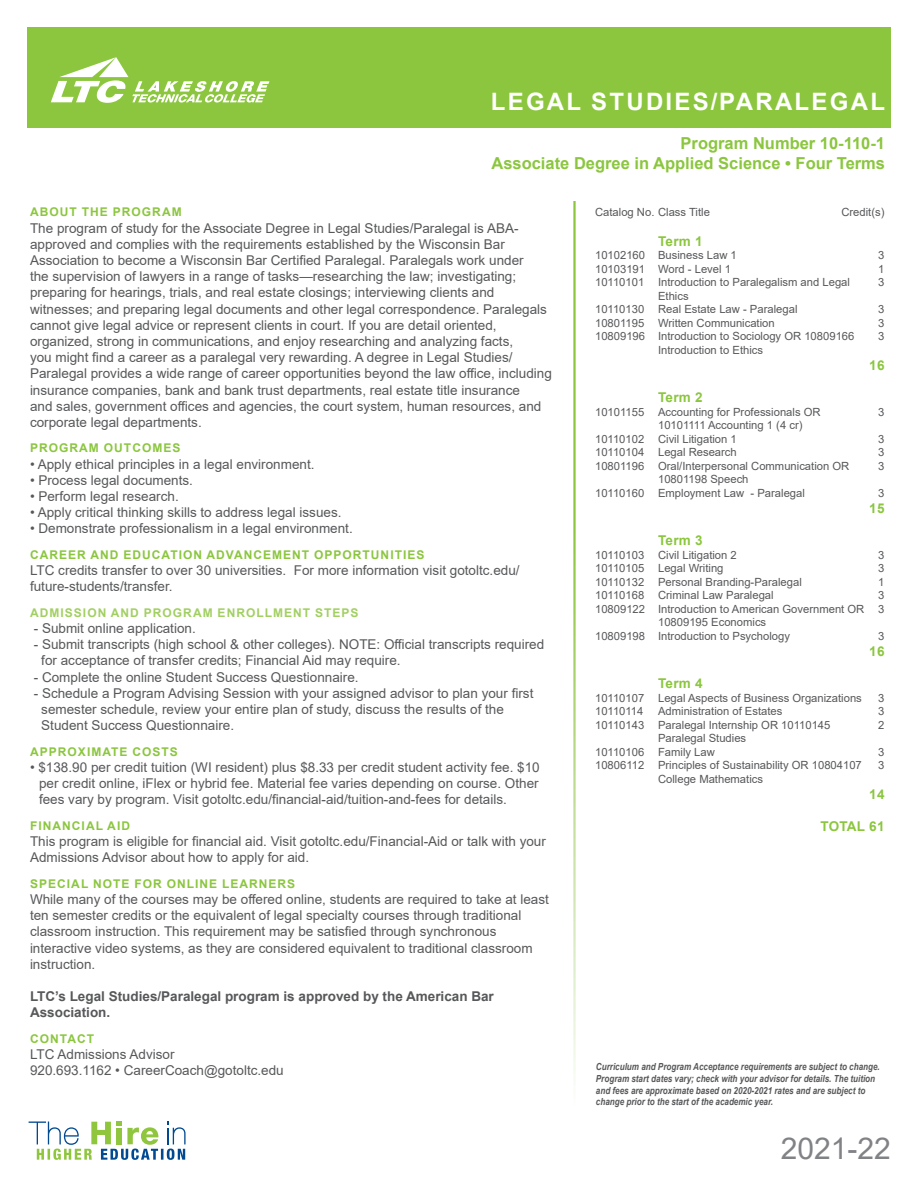
<style>
.page{position:relative;width:918px;height:1188px;background:#fff}
.page>*{position:absolute;margin:0;border:0;box-sizing:border-box;transform-origin:0 0}
.t1{font:30px "Arial";color:#808285}
.t2{font:700 24px "Arial";letter-spacing:.095em;color:#fff}
.t3{font:700 16.5px "Arial";color:#8bc63e}
.Bullet_List{font:13.5px/16.2px "Arial";color:#57585a}
.t4{font:700 13.5px/16.2px "Arial";color:#57585a}
.t5{font:700 13.5px "Arial";letter-spacing:.02em;color:#8bc63e}
.t6{font:700 12px "Arial";letter-spacing:.085em;color:#8bc63e}
.Bullet_List-2{font:700 12px "Arial";letter-spacing:.085em;color:#a2cf62}
.t7{font:11.25px "Arial";color:#57585a}
.t8{font:italic 700 9.75px/11.7px "Arial";color:#57585a;scale:.83 1}
</style>
<div class="page">
<div style="left:27px;top:27px;width:864px;height:100px;background:#8bc63e"></div>
<svg style="left:51px;top:57px;width:218px;height:46px"></svg>
<svg style="left:29px;top:1122px;width:157px;height:38px"></svg>
<p class="t2" style="left:491px;top:84px;width:396px">LEGAL STUDIES/PARALEGAL</p>
<p class="t3" style="left:681px;top:132px;width:206px">Program Number 10-110-1</p>
<p class="t3" style="left:491px;top:152px;width:395px">Associate Degree in Applied Science • Four Terms</p>
<p class="t7" style="left:595px;top:204px;width:116px">Catalog No. Class Title</p>
<p class="t7" style="left:841px;top:204px;width:45px">Credit(s)</p>
<p class="t5" style="left:658px;top:231px;width:46px">Term 1</p>
<p class="t7" style="left:595px;top:247px;width:143px">10102160 Business Law 1</p>
<p class="t7" style="left:878px;top:247px;width:8px">3</p>
<p class="t7" style="left:595px;top:261px;width:137px">10103191 Word - Level 1</p>
<p class="t7" style="left:878px;top:261px;width:8px">1</p>
<p class="t7" style="left:595px;top:274px;width:256px">10110101 Introduction to Paralegalism and Legal</p>
<p class="t7" style="left:878px;top:274px;width:8px">3</p>
<p class="t7" style="left:658px;top:288px;width:32px">Ethics</p>
<p class="t7" style="left:595px;top:301px;width:204px">10110130 Real Estate Law - Paralegal</p>
<p class="t7" style="left:878px;top:301px;width:8px">3</p>
<p class="t7" style="left:595px;top:315px;width:181px">10801195 Written Communication</p>
<p class="t7" style="left:878px;top:315px;width:8px">3</p>
<p class="t7" style="left:595px;top:328px;width:261px">10809196 Introduction to Sociology OR 10809166</p>
<p class="t7" style="left:878px;top:328px;width:8px">3</p>
<p class="t7" style="left:658px;top:342px;width:107px">Introduction to Ethics</p>
<p class="t5" style="left:869px;top:355px;width:17px">16</p>
<p class="t5" style="left:658px;top:388px;width:46px">Term 2</p>
<p class="t7" style="left:595px;top:404px;width:227px">10101155 Accounting for Professionals OR</p>
<p class="t7" style="left:878px;top:404px;width:8px">3</p>
<p class="t7" style="left:658px;top:417px;width:146px">10101111 Accounting 1 (4 cr)</p>
<p class="t7" style="left:595px;top:431px;width:143px">10110102 Civil Litigation 1</p>
<p class="t7" style="left:878px;top:431px;width:8px">3</p>
<p class="t7" style="left:595px;top:444px;width:143px">10110104 Legal Research</p>
<p class="t7" style="left:878px;top:444px;width:8px">3</p>
<p class="t7" style="left:595px;top:458px;width:256px">10801196 Oral/Interpersonal Communication OR</p>
<p class="t7" style="left:878px;top:458px;width:8px">3</p>
<p class="t7" style="left:658px;top:471px;width:92px">10801198 Speech</p>
<p class="t7" style="left:595px;top:485px;width:211px">10110160 Employment Law - Paralegal</p>
<p class="t7" style="left:878px;top:485px;width:8px">3</p>
<p class="t5" style="left:869px;top:499px;width:17px">15</p>
<p class="t5" style="left:658px;top:531px;width:46px">Term 3</p>
<p class="t7" style="left:595px;top:547px;width:143px">10110103 Civil Litigation 2</p>
<p class="t7" style="left:878px;top:547px;width:8px">3</p>
<p class="t7" style="left:595px;top:561px;width:130px">10110105 Legal Writing</p>
<p class="t7" style="left:878px;top:561px;width:8px">3</p>
<p class="t7" style="left:595px;top:574px;width:208px">10110132 Personal Branding-Paralegal</p>
<p class="t7" style="left:878px;top:574px;width:8px">1</p>
<p class="t7" style="left:595px;top:588px;width:180px">10110168 Criminal Law Paralegal</p>
<p class="t7" style="left:878px;top:588px;width:8px">3</p>
<p class="t7" style="left:595px;top:601px;width:291px">10809122 Introduction to American Government OR 3</p>
<p class="t7" style="left:658px;top:615px;width:110px">10809195 Economics</p>
<p class="t7" style="left:595px;top:628px;width:196px">10809198 Introduction to Psychology</p>
<p class="t7" style="left:878px;top:628px;width:8px">3</p>
<p class="t5" style="left:869px;top:642px;width:17px">16</p>
<p class="t5" style="left:658px;top:674px;width:46px">Term 4</p>
<p class="t7" style="left:595px;top:690px;width:268px">10110107 Legal Aspects of Business Organizations</p>
<p class="t7" style="left:878px;top:690px;width:8px">3</p>
<p class="t7" style="left:595px;top:704px;width:50px">10110114</p>
<p class="t7" style="left:658px;top:704px;width:126px">Administration of Estates</p>
<p class="t7" style="left:878px;top:704px;width:8px">3</p>
<p class="t7" style="left:595px;top:717px;width:237px">10110143 Paralegal Internship OR 10110145</p>
<p class="t7" style="left:878px;top:717px;width:8px">2</p>
<p class="t7" style="left:658px;top:731px;width:90px">Paralegal Studies</p>
<p class="t7" style="left:595px;top:744px;width:121px">10110106 Family Law</p>
<p class="t7" style="left:878px;top:744px;width:8px">3</p>
<p class="t7" style="left:595px;top:758px;width:268px">10806112 Principles of Sustainability OR 10804107</p>
<p class="t7" style="left:878px;top:758px;width:8px">3</p>
<p class="t7" style="left:658px;top:771px;width:107px">College Mathematics</p>
<p class="t5" style="left:869px;top:785px;width:17px">14</p>
<p class="t5" style="left:820px;top:817px;width:66px">TOTAL 61</p>
<p class="t6" style="left:30px;top:204px;width:153px">ABOUT THE PROGRAM</p>
<p class="Bullet_List" style="left:30px;top:220px;width:523px">The program of study for the Associate Degree in Legal Studies/Paralegal is ABA&shy;approved and complies with the requirements established by the Wisconsin Bar Association to become a Wisconsin Bar Certified Paralegal. Paralegals work under<br>the supervision of lawyers in a range of tasks—researching the law; investigating; preparing for hearings, trials, and real estate closings; interviewing clients and witnesses; and preparing legal documents and other legal correspondence. Paralegals cannot give legal advice or represent clients in court. If you are detail oriented, organized, strong in communications, and enjoy researching and analyzing facts,<br>you might find a career as a paralegal very rewarding. A degree in Legal Studies/ Paralegal provides a wide range of career opportunities beyond the law office, including insurance companies, bank and bank trust departments, real estate title insurance<br>and sales, government offices and agencies, the court system, human resources, and corporate legal departments.</p>
<p class="t6" style="left:30px;top:440px;width:152px">PROGRAM OUTCOMES</p>
<p class="Bullet_List" style="left:30px;top:456px;width:286px">• Apply ethical principles in a legal environment.</p>
<p class="Bullet_List" style="left:30px;top:472px;width:165px">• Process legal documents.</p>
<p class="Bullet_List" style="left:30px;top:488px;width:150px">• Perform legal research.</p>
<p class="Bullet_List" style="left:30px;top:504px;width:313px">• Apply critical thinking skills to address legal issues.</p>
<p class="Bullet_List" style="left:30px;top:521px;width:324px">• Demonstrate professionalism in a legal environment.</p>
<p class="t6" style="left:30px;top:546px;width:396px">CAREER AND EDUCATION ADVANCEMENT OPPORTUNITIES</p>
<p class="Bullet_List" style="left:30px;top:562px;width:491px">LTC credits transfer to over 30 universities. For more information visit gotoltc.edu/ future-students/transfer.</p>
<p class="Bullet_List-2" style="left:30px;top:604px;width:330px">ADMISSION AND PROGRAM ENROLLMENT STEPS</p>
<p class="Bullet_List" style="left:34px;top:620px;width:164px">- Submit online application.</p>
<p class="Bullet_List" style="left:34px;top:636px;width:512px">- Submit transcripts (high school &amp; other colleges). NOTE: Official transcripts required</p>
<p class="Bullet_List" style="left:41px;top:653px;width:361px">for acceptance of transfer credits; Financial Aid may require.</p>
<p class="Bullet_List" style="left:34px;top:669px;width:326px">- Complete the online Student Success Questionnaire.</p>
<p class="Bullet_List" style="left:34px;top:685px;width:501px">- Schedule a Program Advising Session with your assigned advisor to plan your first</p>
<p class="Bullet_List" style="left:41px;top:701px;width:464px">semester schedule, review your entire plan of study, discuss the results of the</p>
<p class="Bullet_List" style="left:41px;top:717px;width:194px">Student Success Questionnaire.</p>
<p class="t6" style="left:30px;top:743px;width:149px">APPROXIMATE COSTS</p>
<p class="Bullet_List" style="left:39px;top:759px;width:502px;text-align:justify;text-indent:-9px">• $138.90 per credit tuition (WI resident) plus $8.33 per credit student activity fee. $10 per credit online, iFlex or hybrid fee. Material fee varies depending on course. Other fees vary by program. Visit gotoltc.edu/financial-aid/tuition-and-fees for details.</p>
<p class="t6" style="left:30px;top:817px;width:101px">FINANCIAL AID</p>
<p class="Bullet_List" style="left:30px;top:833px;width:517px">This program is eligible for financial aid. Visit gotoltc.edu/Financial-Aid or talk with your<br>Admissions Advisor about how to apply for aid.</p>
<p class="t6" style="left:30px;top:875px;width:267px">SPECIAL NOTE FOR ONLINE LEARNERS</p>
<p class="Bullet_List" style="left:30px;top:891px;width:520px">While many of the courses may be offered online, students are required to take at least ten semester credits or the equivalent of legal specialty courses through traditional classroom instruction. This requirement may be satisfied through synchronous interactive video systems, as they are considered equivalent to traditional classroom instruction.</p>
<p class="t4" style="left:30px;top:989px;width:465px">LTC’s Legal Studies/Paralegal program is approved by the American Bar<br>Association.</p>
<p class="t6" style="left:30px;top:1030px;width:65px">CONTACT</p>
<p class="Bullet_List" style="left:30px;top:1046px;width:146px">LTC Admissions Advisor</p>
<p class="Bullet_List" style="left:30px;top:1062px;width:255px">920.693.1162 • CareerCoach@gotoltc.edu</p>
<p class="t8" style="left:596px;top:1061px;width:344px">Curriculum and Program Acceptance requirements are subject to change.<br>Program start dates vary; check with your advisor for details. The tuition and fees are approximate based on 2020-2021 rates and are subject to change prior to the start of the academic year.</p>
<h1 class="t1" style="left:781px;top:1128px;width:112px">2021-22</h1>
</div>
